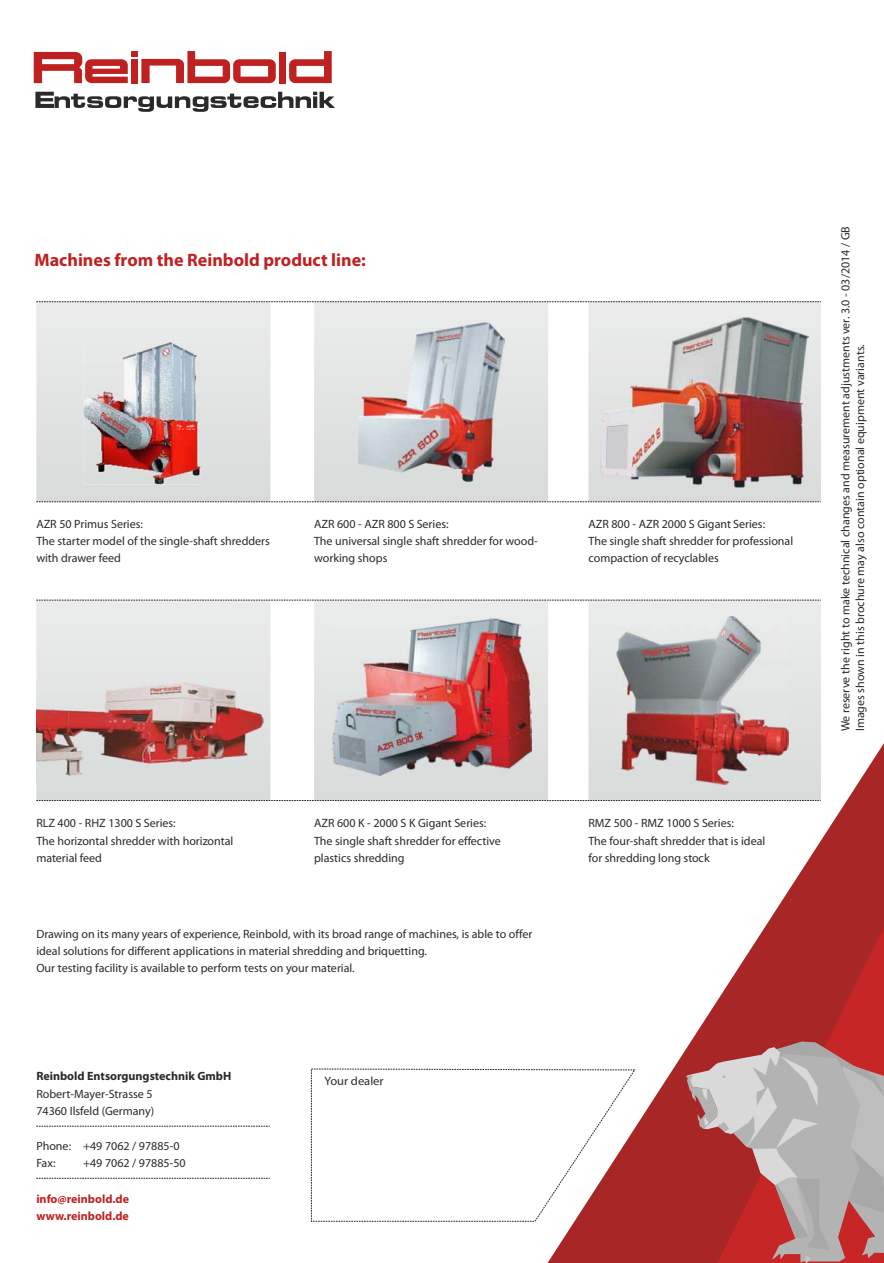
<style>
.page{position:relative;width:884px;height:1263px;background:#fff}
.page>*{position:absolute;margin:0;border:0;box-sizing:border-box;transform-origin:0 0}
.t1{font:700 18px "Myriad Pro";color:#bf2121}
.t2{font:12px/17.2px "Myriad Pro";color:#2b2929}
.t3{font:700 12px/17.9px "Myriad Pro";color:#bf2121}
.t4{font:700 12px "Myriad Pro";color:#2b2929}
.t5{font:12px "Myriad Pro";color:#2b2929;scale:1.04 1}
</style>
<div class="page">
<svg style="left:36px;top:601px;width:234px;height:199px;background:#e4e5e5"></svg>
<svg style="left:314px;top:601px;width:188px;height:199px;background:#e1e2e2"></svg>
<svg style="left:502px;top:301px;width:319px;height:499px"></svg>
<svg style="left:538px;top:741px;width:345px;height:522px"></svg>
<svg style="left:709px;top:924px;width:174px;height:117px;background:#b74141"></svg>
<svg style="left:685px;top:1041px;width:198px;height:222px;background:#b88080"></svg>
<svg style="left:36px;top:302px;width:234px;height:199px;background:#e2e3e3"></svg>
<svg style="left:588px;top:302px;width:232px;height:199px;background:#e1e2e2"></svg>
<svg style="left:314px;top:302px;width:234px;height:199px;background:#e1e2e2"></svg>
<svg style="left:310px;top:1068px;width:326px;height:154px"></svg>
<div style="left:131px;top:59px;width:7px;height:24px;background:#bf2121"></div>
<div style="left:131px;top:51px;width:7px;height:6px;background:#bf2121"></div>
<div style="left:279px;top:52px;width:6px;height:31px;background:#bf2121"></div>
<svg style="left:289px;top:51px;width:42px;height:32px"></svg>
<svg style="left:34px;top:52px;width:94px;height:31px"></svg>
<svg style="left:141px;top:51px;width:135px;height:32px"></svg>
<svg style="left:35px;top:92px;width:300px;height:20px"></svg>
<svg style="left:36px;top:1126px;width:234px;height:1px"></svg>
<svg style="left:36px;top:1178px;width:234px;height:1px"></svg>
<svg style="left:36px;top:800px;width:784px;height:1px"></svg>
<svg style="left:36px;top:600px;width:784px;height:1px"></svg>
<svg style="left:36px;top:501px;width:784px;height:1px"></svg>
<svg style="left:36px;top:301px;width:784px;height:1px"></svg>
<img style="left:83px;top:342px;width:118px;height:142px">
<img style="left:176px;top:425px;width:19px;height:5px">
<img style="left:100px;top:412px;width:29px;height:25px">
<img style="left:36px;top:683px;width:227px;height:100px">
<img style="left:358px;top:322px;width:146px;height:159px">
<img style="left:600px;top:317px;width:207px;height:170px">
<img style="left:616px;top:616px;width:171px;height:168px">
<img style="left:333px;top:619px;width:198px;height:156px">
<h1 class="t1" style="left:35px;top:252px;width:333px">Machines from the Reinbold product line:</h1>
<p class="t2" style="left:36px;top:516px;width:235px">AZR 50 Primus Series:<br>The starter model of the single-shaft shredders with drawer feed</p>
<p class="t2" style="left:314px;top:516px;width:225px">AZR 600 - AZR 800 S Series:<br>The universal single shaft shredder for wood&shy;working shops</p>
<p class="t2" style="left:588px;top:516px;width:206px">AZR 800 - AZR 2000 S Gigant Series:<br>The single shaft shredder for professional compaction of recyclables</p>
<p class="t2" style="left:36px;top:816px;width:198px">RLZ 400 - RHZ 1300 S Series:<br>The horizontal shredder with horizontal material feed</p>
<p class="t2" style="left:314px;top:816px;width:188px">AZR 600 K - 2000 S K Gigant Series:<br>The single shaft shredder for effective plastics shredding</p>
<p class="t2" style="left:36px;top:926px;width:497px">Drawing on its many years of experience, Reinbold, with its broad range of machines, is able to offer ideal solutions for different applications in material shredding and briquetting.<br>Our testing facility is available to perform tests on your material.</p>
<p class="t4" style="left:36px;top:1071px;width:196px">Reinbold Entsorgungstechnik GmbH</p>
<p class="t2" style="left:36px;top:1086px;width:119px">Robert-Mayer-Strasse 5<br>74360 Ilsfeld (Germany)</p>
<p class="t2" style="left:36px;top:1138px;width:145px">Phone: +49 7062 / 97885-0<br>Fax:</p>
<p class="t2" style="left:83px;top:1155px;width:104px">+49 7062 / 97885-50</p>
<p class="t3" style="left:36px;top:1191px;width:94px">info@reinbold.de www.reinbold.de</p>
<p class="t5" style="left:324px;top:1076px;width:58px">Your dealer</p>
<p class="t2" style="left:588px;top:816px;width:178px">RMZ 500 - RMZ 1000 S Series:<br>The four-shaft shredder that is ideal for shredding long stock</p>
<p class="t2" style="left:839px;top:731px;width:507px;line-height:14.4px;rotate:-90deg">We reserve the right to make technical changes and measurement adjustments ver. 3.0 - 03/2014 / GB<br>Images shown in this brochure may also contain optional equipment variants.</p>
</div>
